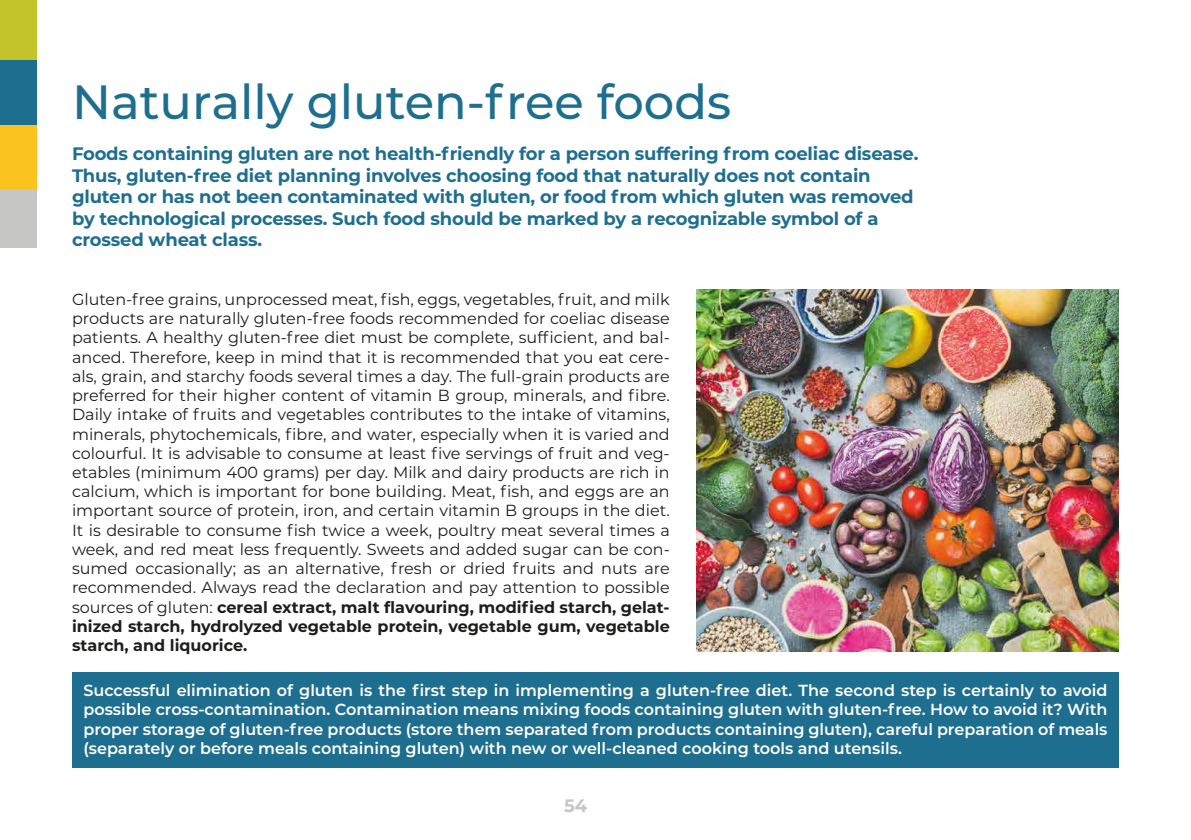
<style>
.page{position:relative;width:1191px;height:840px;background:#fff}
.page>*{position:absolute;margin:0;border:0;box-sizing:border-box;transform-origin:0 0}
.t1{font:500 48px "Montserrat";color:#1e6e90}
.t2{font:700 18px/21.6px "Montserrat";letter-spacing:-.01em;color:#1e6e90}
.t3{font:700 18px "Montserrat";color:#c6c6c5}
.t4{font:16px/19.2px "Montserrat";color:#1d1d1b;text-align:justify}
.t5{font:600 16px/19.2px "Montserrat";color:#fff;text-align:justify}
.s1{font-weight:700}
</style>
<div class="page">
<img style="left:696px;top:289px;width:423px;height:362px">
<div style="left:72px;top:671px;width:1047px;height:96px;background:#1e6e90"></div>
<div style="left:0;top:0;width:37px;height:60px;background:#c3c42c"></div>
<div style="left:0;top:60px;width:37px;height:65px;background:#1e6e90"></div>
<div style="left:0;top:125px;width:37px;height:65px;background:#fac31e"></div>
<div style="left:0;top:190px;width:37px;height:58px;background:#c6c6c5"></div>
<h1 class="t1" style="left:72px;top:68px;width:660px">Naturally gluten-free foods</h1>
<p class="t2" style="left:72px;top:142px;width:848px">Foods containing gluten are not health-friendly for a person suffering from coeliac disease.<br>Thus, gluten-free diet planning involves choosing food that naturally does not contain gluten or has not been contaminated with gluten, or food from which gluten was removed by technological processes. Such food should be marked by a recognizable symbol of a crossed wheat class.</p>
<p class="t4" style="left:72px;top:289px;width:599px">Gluten-free grains, unprocessed meat, fish, eggs, vegetables, fruit, and milk products are naturally gluten-free foods recommended for coeliac disease patients. A healthy gluten-free diet must be complete, sufficient, and bal&shy;anced. Therefore, keep in mind that it is recommended that you eat cere&shy;als, grain, and starchy foods several times a day. The full-grain products are preferred for their higher content of vitamin B group, minerals, and fibre.<br>Daily intake of fruits and vegetables contributes to the intake of vitamins, minerals, phytochemicals, fibre, and water, especially when it is varied and colourful. It is advisable to consume at least five servings of fruit and veg&shy;etables (minimum 400 grams) per day. Milk and dairy products are rich in calcium, which is important for bone building. Meat, fish, and eggs are an important source of protein, iron, and certain vitamin B groups in the diet.<br>It is desirable to consume fish twice a week, poultry meat several times a week, and red meat less frequently. Sweets and added sugar can be con&shy;sumed occasionally; as an alternative, fresh or dried fruits and nuts are recommended. Always read the declaration and pay attention to possible sources of gluten: <span class="s1">cereal extract, malt flavouring, modified starch, gelat&shy;inized starch, hydrolyzed vegetable protein, vegetable gum, vegetable starch, and liquorice.</span></p>
<p class="t5" style="left:83px;top:679px;width:1025px">Successful elimination of gluten is the first step in implementing a gluten-free diet. The second step is certainly to avoid possible cross-contamination. Contamination means mixing foods containing gluten with gluten-free. How to avoid it? With proper storage of gluten-free products (store them separated from products containing gluten), careful preparation of meals (separately or before meals containing gluten) with new or well-cleaned cooking tools and utensils.</p>
<p class="t3" style="left:564px;top:791px;width:24px">54</p>
</div>
